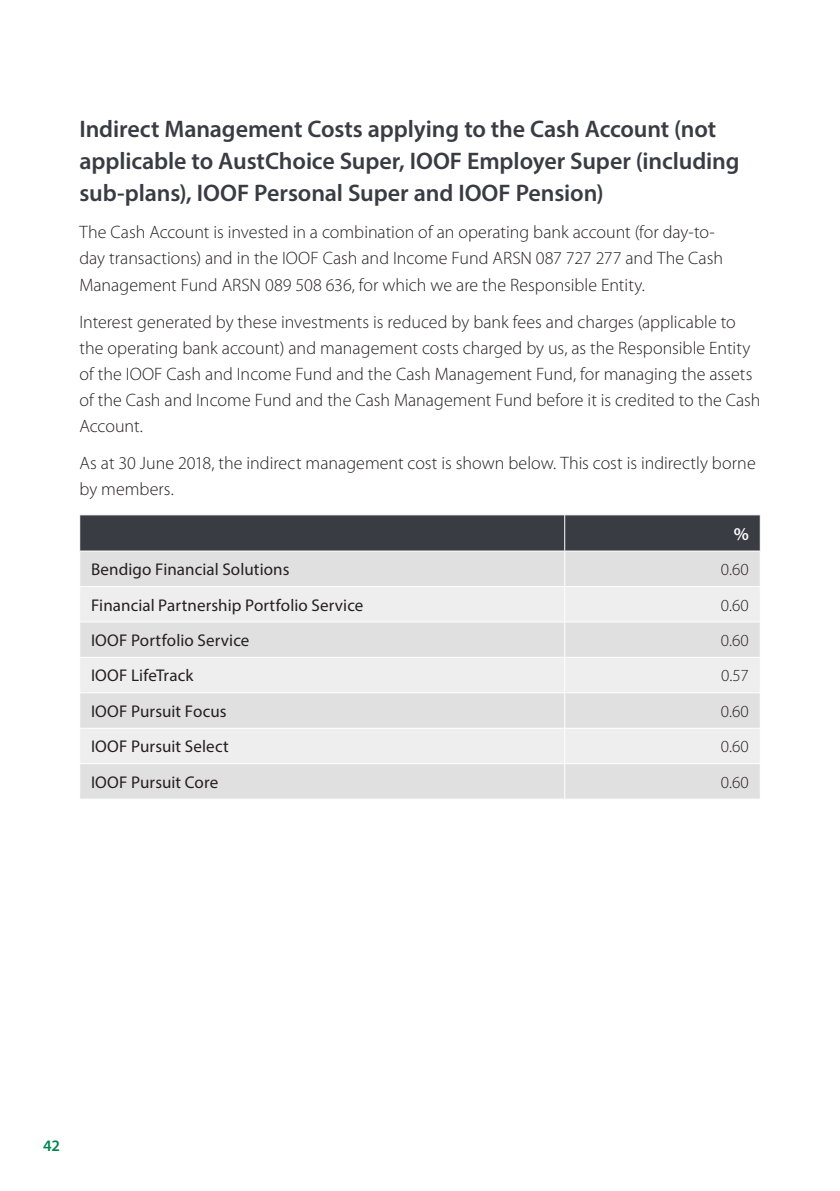
<style>
.page{position:relative;width:840px;height:1191px;background:#fff}
.page>*{position:absolute;margin:0;border:0;box-sizing:border-box;transform-origin:0 0}
._02_Subhead_2{font:600 24px/32px "Myriad Pro";letter-spacing:-.005em;color:#393c43}
._07_Body_Text{font:300 18px/26px "Myriad Pro";color:#231f20}
._00_Table_Header{font:600 18px "Myriad Pro";color:#fff}
._02_Table_Subhead_2{font:17px "Myriad Pro";letter-spacing:.005em;color:#231f20}
._03_Table_Body_Text{font:300 17px "Myriad Pro";letter-spacing:.01em;color:#231f20}
.t1{font:600 16px "Myriad Pro";color:#008751}
</style>
<div class="page">
<div style="left:80px;top:515px;width:679px;height:35px;background:#393c43"></div>
<div style="left:80px;top:551px;width:679px;height:247px;background:#e1e0e0"></div>
<svg style="left:80px;top:587px;width:679px;height:176px;background:#e8e8e9"></svg>
<hr style="left:564px;top:515px;width:1px;height:36px;background:#fff">
<hr style="left:79px;top:621px;width:485px;height:1px;background:#fff">
<hr style="left:564px;top:621px;width:196px;height:1px;background:#fff">
<hr style="left:79px;top:692px;width:485px;height:1px;background:#fff">
<hr style="left:564px;top:692px;width:196px;height:1px;background:#fff">
<hr style="left:79px;top:763px;width:485px;height:1px;background:#fff">
<hr style="left:564px;top:763px;width:196px;height:1px;background:#fff">
<hr style="left:79px;top:586px;width:485px;height:1px;background:#fff">
<hr style="left:564px;top:551px;width:1px;height:35px;background:#fff">
<hr style="left:564px;top:586px;width:196px;height:1px;background:#fff">
<hr style="left:564px;top:587px;width:1px;height:34px;background:#fff">
<hr style="left:79px;top:657px;width:485px;height:1px;background:#fff">
<hr style="left:564px;top:622px;width:1px;height:35px;background:#fff">
<hr style="left:564px;top:657px;width:196px;height:1px;background:#fff">
<hr style="left:564px;top:657px;width:1px;height:35px;background:#fff">
<hr style="left:79px;top:728px;width:485px;height:1px;background:#fff">
<hr style="left:564px;top:693px;width:1px;height:35px;background:#fff">
<hr style="left:564px;top:728px;width:196px;height:1px;background:#fff">
<hr style="left:564px;top:728px;width:1px;height:35px;background:#fff">
<hr style="left:564px;top:764px;width:1px;height:35px;background:#fff">
<p class="_02_Subhead_2" style="left:79px;top:112px;width:661px">Indirect Management Costs applying to the Cash Account (not applicable to AustChoice Super, IOOF Employer Super (including sub-plans), IOOF Personal Super and IOOF Pension)</p>
<p class="_07_Body_Text" style="left:79px;top:219px;width:644px">The Cash Account is invested in a combination of an operating bank account (for day-to&shy;day transactions) and in the IOOF Cash and Income Fund ARSN 087 727 277 and The Cash<br>Management Fund ARSN 089 508 636, for which we are the Responsible Entity.</p>
<p class="_07_Body_Text" style="left:79px;top:309px;width:682px">Interest generated by these investments is reduced by bank fees and charges (applicable to the operating bank account) and management costs charged by us, as the Responsible Entity of the IOOF Cash and Income Fund and the Cash Management Fund, for managing the assets of the Cash and Income Fund and the Cash Management Fund before it is credited to the Cash Account.</p>
<p class="_07_Body_Text" style="left:79px;top:450px;width:677px">As at 30 June 2018, the indirect management cost is shown below. This cost is indirectly borne by members.</p>
<p class="_00_Table_Header" style="left:733px;top:522px;width:17px">%</p>
<p class="_02_Table_Subhead_2" style="left:91px;top:559px;width:200px">Bendigo Financial Solutions</p>
<p class="_03_Table_Body_Text" style="left:720px;top:559px;width:30px">0.60</p>
<p class="_02_Table_Subhead_2" style="left:91px;top:594px;width:274px">Financial Partnership Portfolio Service</p>
<p class="_03_Table_Body_Text" style="left:720px;top:594px;width:30px">0.60</p>
<p class="_02_Table_Subhead_2" style="left:91px;top:630px;width:160px">IOOF Portfolio Service</p>
<p class="_03_Table_Body_Text" style="left:720px;top:630px;width:30px">0.60</p>
<p class="_02_Table_Subhead_2" style="left:91px;top:665px;width:104px">IOOF LifeTrack</p>
<p class="_03_Table_Body_Text" style="left:720px;top:665px;width:29px">0.57</p>
<p class="_02_Table_Subhead_2" style="left:91px;top:700px;width:137px">IOOF Pursuit Focus</p>
<p class="_03_Table_Body_Text" style="left:720px;top:701px;width:30px">0.60</p>
<p class="_02_Table_Subhead_2" style="left:91px;top:736px;width:139px">IOOF Pursuit Select</p>
<p class="_03_Table_Body_Text" style="left:720px;top:736px;width:30px">0.60</p>
<p class="_02_Table_Subhead_2" style="left:91px;top:771px;width:129px">IOOF Pursuit Core</p>
<p class="_03_Table_Body_Text" style="left:720px;top:772px;width:30px">0.60</p>
<p class="t1" style="left:43px;top:1135px;width:18px">42</p>
</div>
